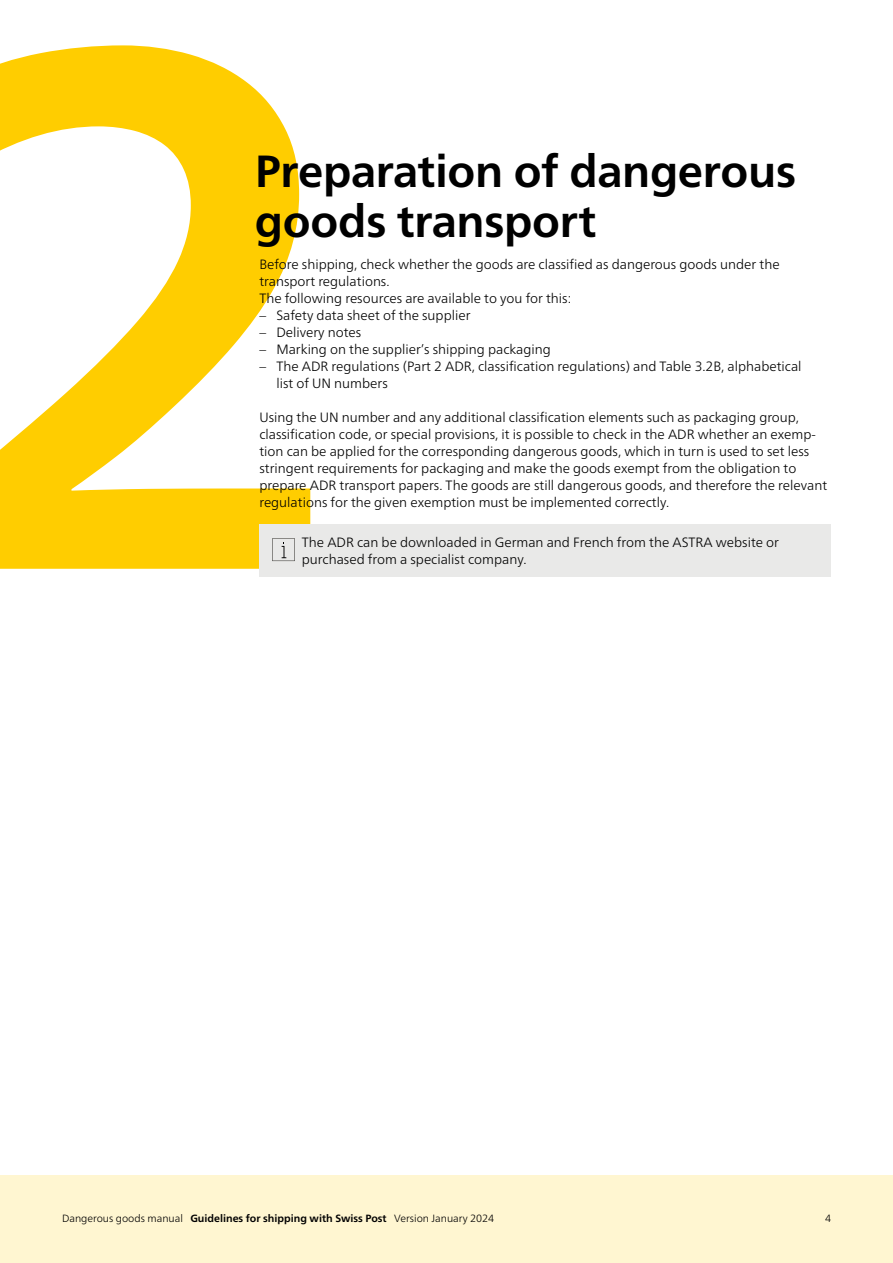
<style>
.page{position:relative;width:893px;height:1263px;background:#fff}
.page>*{position:absolute;margin:0;border:0;box-sizing:border-box;transform-origin:0 0}
.Zahl{font:700 737.1px "Frutiger Neue LT Pro";color:#ffcd00}
.Titel_1{font:700 45px/49.5px "Frutiger Neue LT Pro";letter-spacing:-.005em;color:#000}
.Grundschrift{font:300 13.5px/17px "Frutiger Neue LT Pro";color:#000}
.t1{font:300 10.5px "Frutiger Neue LT Pro";color:#000}
.s1{font-weight:700}
</style>
<div class="page">
<div style="left:0;top:1176px;width:893px;height:87px;background:#fff6d1"></div>
<div style="left:259px;top:524px;width:572px;height:53px;background:#e9e9e8"></div>
<svg style="left:272px;top:538px;width:23px;height:23px"></svg>
<p class="Zahl" style="left:-80px;top:-125px;width:441px">2</p>
<p class="Titel_1" style="left:255px;top:146px;width:543px">Preparation of dangerous goods transport</p>
<p class="Grundschrift" style="left:259px;top:256px;width:522px">Before shipping, check whether the goods are classified as dangerous goods under the transport regulations.</p>
<p class="Grundschrift" style="left:259px;top:290px;width:313px">The following resources are available to you for this:</p>
<p class="Grundschrift" style="left:259px;top:307px;width:213px">– Safety data sheet of the supplier</p>
<p class="Grundschrift" style="left:259px;top:324px;width:103px">– Delivery notes</p>
<p class="Grundschrift" style="left:259px;top:341px;width:293px">– Marking on the supplier’s shipping packaging</p>
<p class="Grundschrift" style="left:276px;top:358px;width:527px;text-indent:-17px">– The ADR regulations (Part 2 ADR, classification regulations) and Table 3.2B, alphabetical list of UN numbers</p>
<p class="Grundschrift" style="left:259px;top:409px;width:569px">Using the UN number and any additional classification elements such as packaging group, classification code, or special provisions, it is possible to check in the ADR whether an exemp&shy;tion can be applied for the corresponding dangerous goods, which in turn is used to set less stringent requirements for packaging and make the goods exempt from the obligation to prepare ADR transport papers. The goods are still dangerous goods, and therefore the relevant regulations for the given exemption must be implemented correctly.</p>
<p class="Grundschrift" style="left:302px;top:534px;width:479px">The ADR can be downloaded in German and French from the ASTRA website or purchased from a specialist company.</p>
<p class="t1" style="left:62px;top:1212px;width:434px">Dangerous goods manual <span class="s1">Guidelines for shipping with Swiss Post</span> Version January 2024</p>
<p class="t1" style="left:825px;top:1212px;width:8px">4</p>
</div>
